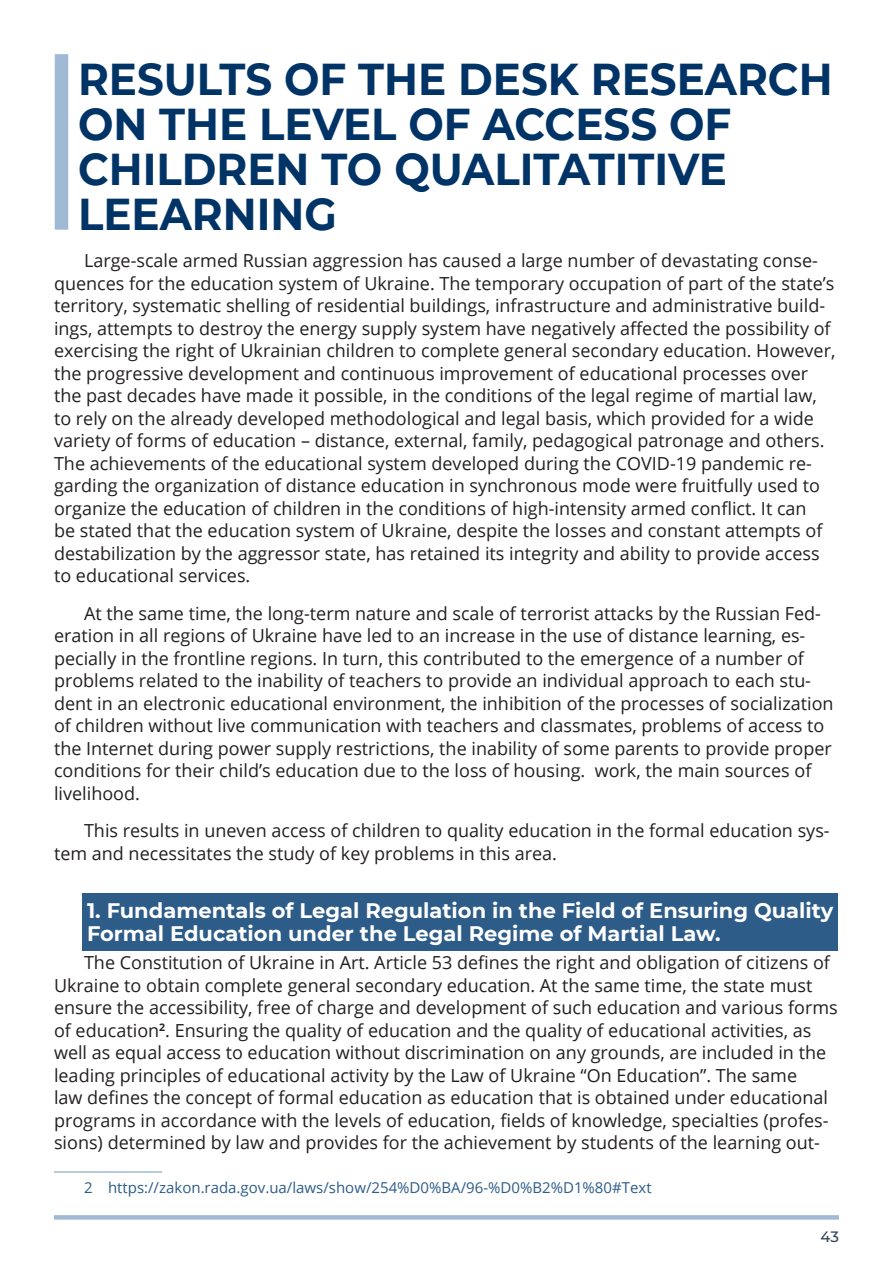
<style>
.page{position:relative;width:893px;height:1263px;background:#fff}
.page>*{position:absolute;margin:0;border:0;box-sizing:border-box;transform-origin:0 0}
.Heading_main{font:700 44.55px/45px "Montserrat";color:#036;scale:.94 1}
.Заголовки_з_цифрами_1_3{font:700 21px/22.5px "Montserrat";color:#fff}
.Основний_текст{font:18px/22.5px "Open Sans";color:#231f20}
.Сноска{font:15px "Open Sans";color:#2d5c88}
.t1{font:500 15px "Montserrat";color:#2a4354}
</style>
<div class="page">
<div style="left:54px;top:1215px;width:785px;height:5px;background:#a0bad5"></div>
<div style="left:55px;top:54px;width:13px;height:176px;background:#a0bad5"></div>
<div style="left:82px;top:893px;width:756px;height:57px;background:#2d5c88"></div>
<hr style="left:54px;top:1171px;width:108px;height:2px;background:#a0bad5">
<p class="Heading_main" style="left:78px;top:54px;width:804px">RESULTS OF THE DESK RESEARCH<br>ON THE LEVEL OF ACCESS OF<br>CHILDREN TO QUALITATITIVE<br>LEEARNING</p>
<p class="Основний_текст" style="left:54px;top:249px;width:783px;text-indent:30px">Large-scale armed Russian aggression has caused a large number of devastating conse&shy;quences for the education system of Ukraine. The temporary occupation of part of the state’s territory, systematic shelling of residential buildings, infrastructure and administrative build&shy;ings, attempts to destroy the energy supply system have negatively affected the possibility of exercising the right of Ukrainian children to complete general secondary education. However, the progressive development and continuous improvement of educational processes over the past decades have made it possible, in the conditions of the legal regime of martial law, to rely on the already developed methodological and legal basis, which provided for a wide variety of forms of education – distance, external, family, pedagogical patronage and others.<br>The achievements of the educational system developed during the COVID-19 pandemic re&shy;garding the organization of distance education in synchronous mode were fruitfully used to organize the education of children in the conditions of high-intensity armed conflict. It can<br>be stated that the education system of Ukraine, despite the losses and constant attempts of destabilization by the aggressor state, has retained its integrity and ability to provide access to educational services.</p>
<p class="Основний_текст" style="left:54px;top:601px;width:781px;text-indent:30px">At the same time, the long-term nature and scale of terrorist attacks by the Russian Fed&shy;eration in all regions of Ukraine have led to an increase in the use of distance learning, es&shy;pecially in the frontline regions. In turn, this contributed to the emergence of a number of problems related to the inability of teachers to provide an individual approach to each stu&shy;dent in an electronic educational environment, the inhibition of the processes of socialization of children without live communication with teachers and classmates, problems of access to the Internet during power supply restrictions, the inability of some parents to provide proper conditions for their child’s education due to the loss of housing. work, the main sources of livelihood.</p>
<p class="Основний_текст" style="left:54px;top:819px;width:777px;text-indent:30px">This results in uneven access of children to quality education in the formal education sys&shy;tem and necessitates the study of key problems in this area.</p>
<p class="Заголовки_з_цифрами_1_3" style="left:87px;top:898px;width:748px">1. Fundamentals of Legal Regulation in the Field of Ensuring Quality<br>Formal Education under the Legal Regime of Martial Law.</p>
<p class="Основний_текст" style="left:54px;top:951px;width:785px;text-indent:30px">The Constitution of Ukraine in Art. Article 53 defines the right and obligation of citizens of Ukraine to obtain complete general secondary education. At the same time, the state must ensure the accessibility, free of charge and development of such education and various forms of education<sup>2</sup>. Ensuring the quality of education and the quality of educational activities, as well as equal access to education without discrimination on any grounds, are included in the leading principles of educational activity by the Law of Ukraine “On Education”. The same<br>law defines the concept of formal education as education that is obtained under educational programs in accordance with the levels of education, fields of knowledge, specialties (profes&shy;sions) determined by law and provides for the achievement by students of the learning out-</p>
<p class="Сноска" style="left:84px;top:1177px;width:569px">2 https://zakon.rada.gov.ua/laws/show/254%D0%BA/96-%D0%B2%D1%80#Text</p>
<p class="t1" style="left:820px;top:1226px;width:20px">43</p>
</div>
